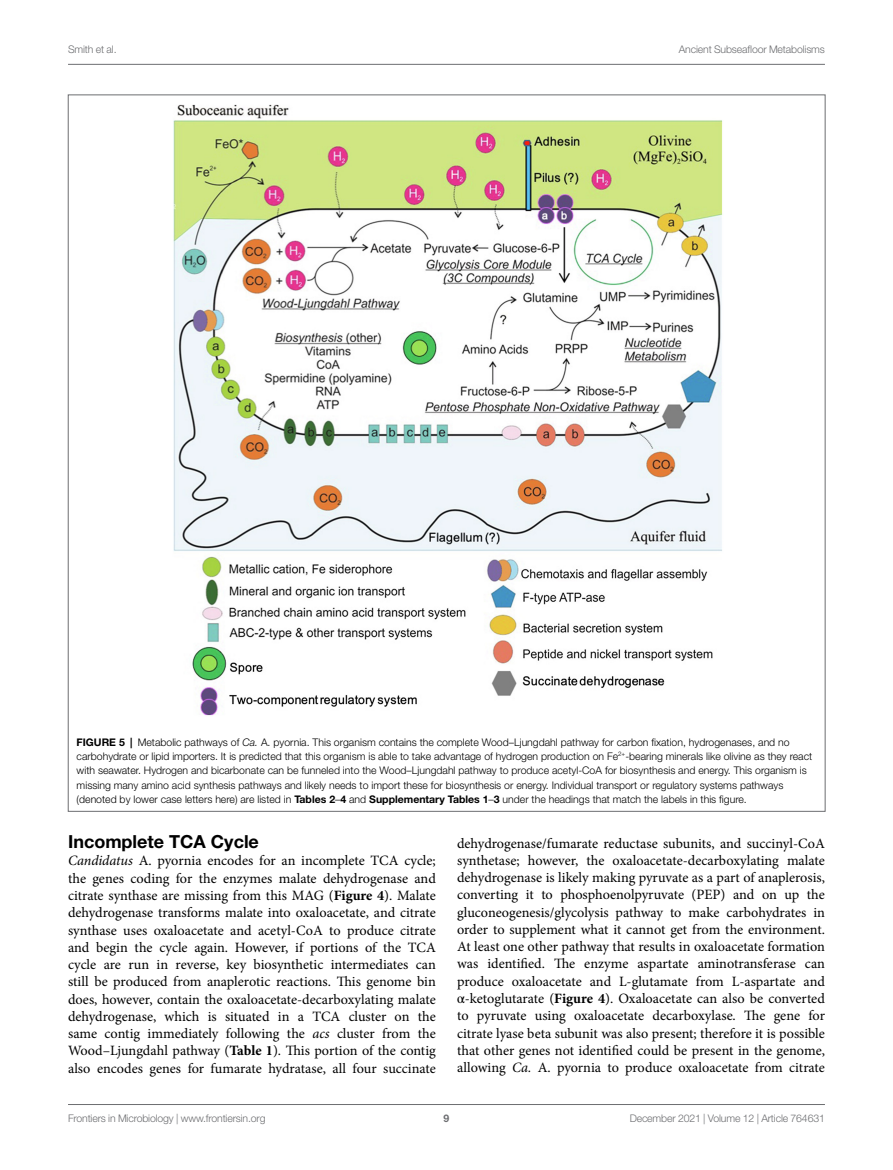
<style>
.page{position:relative;width:893px;height:1170px;background:#fff}
.page>*{position:absolute;margin:0;border:0;box-sizing:border-box;transform-origin:0 0}
.HEAD_2{font:700 18px "Helvetica Neue LT Std";color:#000}
.TEXT_FLUSH{font:14.25px/17.2px "Minion Pro";color:#000;text-align:justify}
.FIG_LEG{font:300 10.5px/14.2px "Helvetica Neue LT Std";color:#000}
.t1{font:300 10.5px "Helvetica Neue LT Std";letter-spacing:-.015em;color:#6d6e71}
.t2{font:700 10.5px "Helvetica Neue LT Std";color:#6d6e71}
.s1{font-weight:700}
.s2{font-style:italic}
.s3{font-family:"STIX General"}
</style>
<div class="page">
<hr style="left:68px;top:64px;width:757px;height:1px;background:#6d6e71">
<hr style="left:68px;top:1104px;width:757px;height:1px;background:#6d6e71">
<img style="left:173px;top:104px;width:550px;height:612px">
<p class="t1" style="left:68px;top:42px;width:50px">Smith et al.</p>
<p class="t1" style="left:679px;top:42px;width:148px">Ancient Subseafloor Metabolisms</p>
<p class="FIG_LEG" style="left:77px;top:734px;width:737px"><span class="s1">FIGURE 5 |</span> Metabolic pathways of <span class="s2">Ca.</span> A. pyornia. This organism contains the complete Wood–Ljungdahl pathway for carbon fixation, hydrogenases, and no carbohydrate or lipid importers. It is predicted that this organism is able to take advantage of hydrogen production on Fe<sup>2+</sup>-bearing minerals like olivine as they react with seawater. Hydrogen and bicarbonate can be funneled into the Wood–Ljungdahl pathway to produce acetyl-CoA for biosynthesis and energy. This organism is missing many amino acid synthesis pathways and likely needs to import these for biosynthesis or energy. Individual transport or regulatory systems pathways (denoted by lower case letters here) are listed in <span class="s1">Tables 2</span>–<span class="s1">4</span> and <span class="s1">Supplementary Tables 1</span>–<span class="s1">3</span> under the headings that match the labels in this figure.</p>
<p class="HEAD_2" style="left:68px;top:830px;width:192px">Incomplete TCA Cycle</p>
<p class="TEXT_FLUSH" style="left:68px;top:852px;width:369px"><span class="s2">Candidatus</span> A. pyornia encodes for an incomplete TCA cycle; the genes coding for the enzymes malate dehydrogenase and citrate synthase are missing from this MAG (<span class="s1">Figure 4</span>). Malate dehydrogenase transforms malate into oxaloacetate, and citrate synthase uses oxaloacetate and acetyl-CoA to produce citrate and begin the cycle again. However, if portions of the TCA cycle are run in reverse, key biosynthetic intermediates can still be produced from anaplerotic reactions. This genome bin does, however, contain the oxaloacetate-decarboxylating malate dehydrogenase, which is situated in a TCA cluster on the same contig immediately following the <span class="s2">acs</span> cluster from the Wood–Ljungdahl pathway (<span class="s1">Table 1</span>). This portion of the contig also encodes genes for fumarate hydratase, all four succinate</p>
<p class="TEXT_FLUSH" style="left:457px;top:834px;width:369px">dehydrogenase/fumarate reductase subunits, and succinyl-CoA synthetase; however, the oxaloacetate-decarboxylating malate dehydrogenase is likely making pyruvate as a part of anaplerosis, converting it to phosphoenolpyruvate (PEP) and on up the gluconeogenesis/glycolysis pathway to make carbohydrates in order to supplement what it cannot get from the environment.<br>At least one other pathway that results in oxaloacetate formation was identified. The enzyme aspartate aminotransferase can produce oxaloacetate and L-glutamate from L-aspartate and <span class="s3">α</span>-ketoglutarate (<span class="s1">Figure 4</span>). Oxaloacetate can also be converted to pyruvate using oxaloacetate decarboxylase. The gene for citrate lyase beta subunit was also present; therefore it is possible that other genes not identified could be present in the genome, allowing <span class="s2">Ca.</span> A. pyornia to produce oxaloacetate from citrate</p>
<p class="t1" style="left:68px;top:1111px;width:199px">Frontiers in Microbiology | www.frontiersin.org</p>
<p class="t2" style="left:444px;top:1111px;width:7px">9</p>
<p class="t1" style="left:630px;top:1111px;width:197px">December 2021 | Volume 12 | Article 764631</p>
</div>
